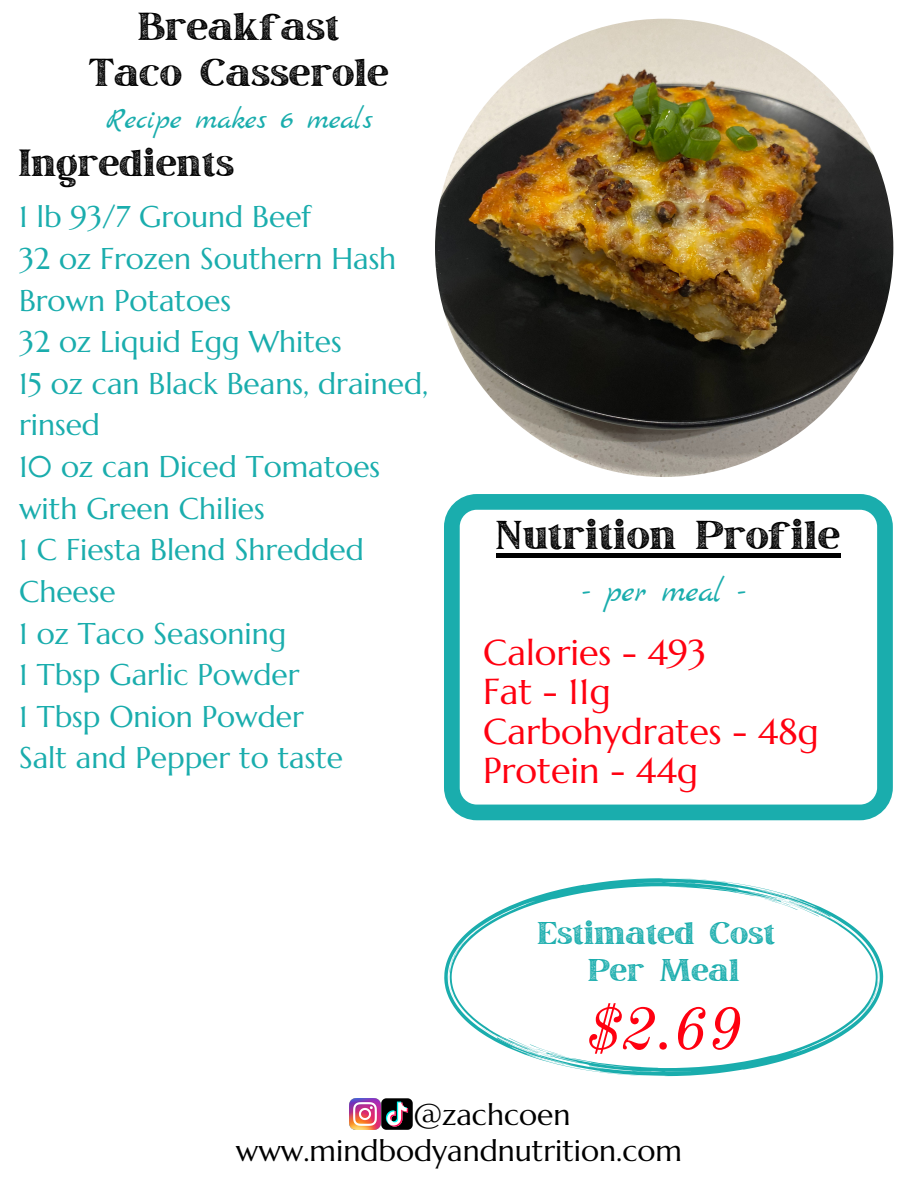
<style>
.page{position:relative;width:918px;height:1188px;background:#fff}
.page>*{position:absolute;margin:0;border:0;box-sizing:border-box;transform-origin:0 0}
.t1{font:italic 60px "Old Standard";color:#ff0010}
.t2{font:48px "March Rough";color:#000}
.t3{font:46.5px/46.2px "March Rough";color:#000;text-align:center}
.t4{font:45px "March Rough";color:#000}
.t5{font:37.5px/37.2px "March Rough";color:#1aadad;text-align:center}
.t6{font:36px/39.3px "Marcellus";color:#ff0010}
.t7{font:33px "Marck Script";color:#1aadad}
.t8{font:30px/41.7px "Marcellus";color:#1aadad}
.t9{font:30px/36px "Marcellus";color:#000}
.t10{font:30px "Marck Script";color:#1aadad}
</style>
<div class="page">
<img style="left:435px;top:19px;width:458px;height:458px;border-radius:50%">
<svg style="left:444px;top:494px;width:449px;height:326px"></svg>
<svg style="left:444px;top:912px;width:52px;height:121px"></svg>
<svg style="left:449px;top:914px;width:47px;height:85px"></svg>
<svg style="left:496px;top:878px;width:387px;height:198px"></svg>
<svg style="left:481px;top:1027px;width:141px;height:47px"></svg>
<svg style="left:676px;top:880px;width:12px;height:1px"></svg>
<svg style="left:824px;top:955px;width:55px;height:86px"></svg>
<svg style="left:705px;top:881px;width:142px;height:47px"></svg>
<svg style="left:381px;top:1098px;width:32px;height:32px"></svg>
<img style="left:349px;top:1098px;width:32px;height:32px">
<hr style="left:497px;top:553px;width:344px;height:4px;background:#000">
<h3 class="t3" style="left:89px;top:6px;width:302px">Breakfast<br>Taco Casserole</h3>
<p class="t10" style="left:106px;top:102px;width:268px">Recipe makes 6 meals</p>
<h3 class="t4" style="left:19px;top:142px;width:217px">Ingredients</h3>
<p class="t8" style="left:19px;top:196px;width:411px">1 lb 93/7 Ground Beef<br>32 oz Frozen Southern Hash<br>Brown Potatoes<br>32 oz Liquid Egg Whites<br>15 oz can Black Beans, drained, rinsed<br>10 oz can Diced Tomatoes with Green Chilies<br>1 C Fiesta Blend Shredded<br>Cheese<br>1 oz Taco Seasoning<br>1 Tbsp Garlic Powder<br>1 Tbsp Onion Powder<br>Salt and Pepper to taste</p>
<h2 class="t2" style="left:497px;top:513px;width:346px">Nutrition Profile</h2>
<p class="t7" style="left:583px;top:573px;width:164px">- per meal -</p>
<p class="t6" style="left:483px;top:633px;width:337px">Calories - 493<br>Fat - 11g<br>Carbohydrates - 48g<br>Protein - 44g</p>
<p class="t5" style="left:538px;top:916px;width:239px">Estimated Cost<br>Per Meal</p>
<h1 class="t1" style="left:586px;top:992px;width:157px">$2.69</h1>
<p class="t9" style="left:236px;top:1096px;width:448px;text-indent:177px">@zachcoen www.mindbodyandnutrition.com</p>
</div>
